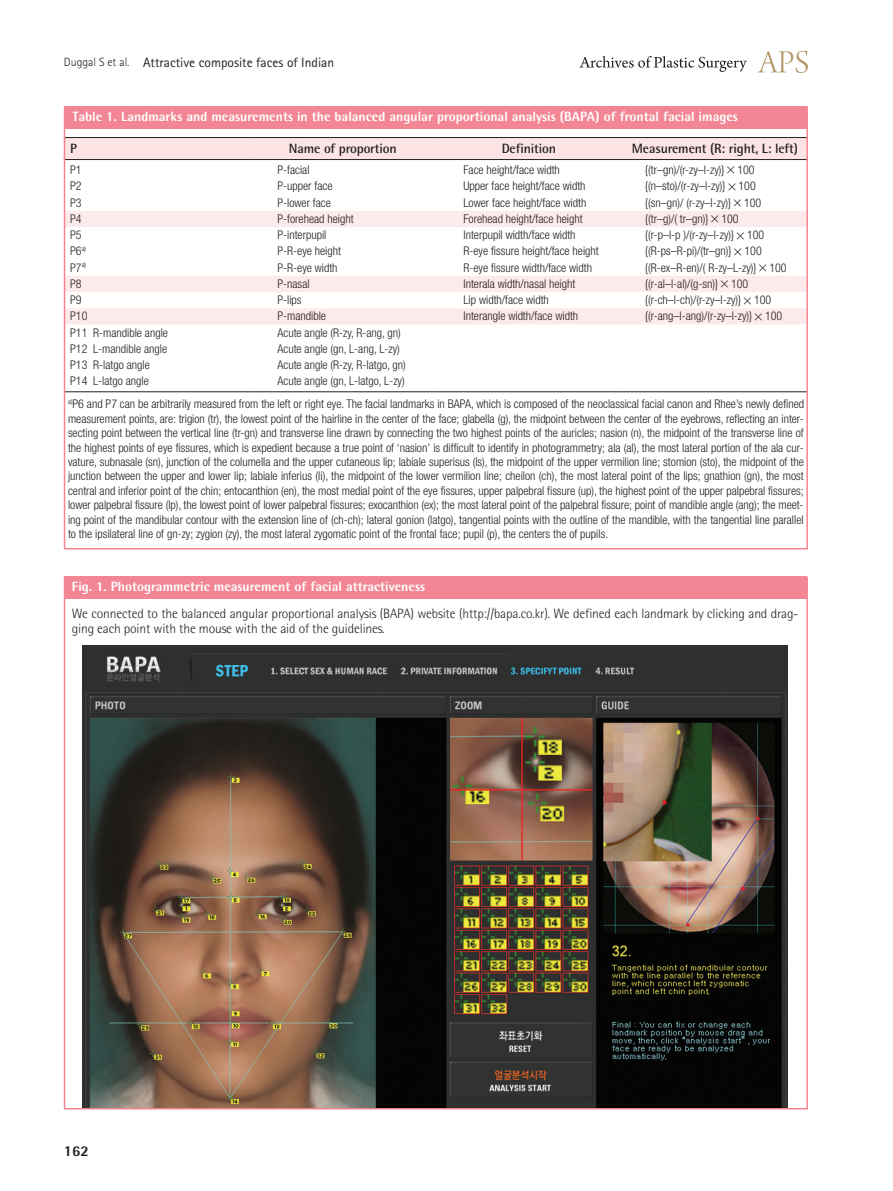
<style>
.page{position:relative;width:893px;height:1191px;background:#fff}
.page>*{position:absolute;margin:0;border:0;box-sizing:border-box;transform-origin:0 0}
.t1{font:800 15px "Rotis Semi Sans Std";color:#231f20}
.그림설명{font:300 13.5px/15px "Rotis Semi Sans Std";letter-spacing:-.01em;color:#231f20}
.표그림제목{font:800 13.5px "Rotis Semi Sans Std";color:#fff}
.표열제목{font:700 13.5px "Rotis Semi Sans Std";letter-spacing:-.01em;color:#231f20}
.하시라_제목{font:13.5px "Rotis Sans Serif Std";color:#231f20}
.표본문{font:300 condensed 12px/14.4px "Helvetica Neue LT Std";color:#231f20}
.s1{font-weight:300;font-size:12px}
.s2{font-family:"Dotum";font-weight:400;font-stretch:normal}
</style>
<div class="page">
<svg style="left:757px;top:51px;width:51px;height:22px"></svg>
<svg style="left:579px;top:56px;width:168px;height:16px"></svg>
<div style="left:67px;top:138px;width:738px;height:21px;background:#fce4e4"></div>
<svg style="left:67px;top:160px;width:738px;height:1px"></svg>
<svg style="left:67px;top:211px;width:738px;height:113px"></svg>
<hr style="left:64px;top:137px;width:186px;height:1px;background:#231f20">
<hr style="left:250px;top:137px;width:186px;height:1px;background:#231f20">
<hr style="left:436px;top:137px;width:186px;height:1px;background:#231f20">
<hr style="left:622px;top:137px;width:186px;height:1px;background:#231f20">
<hr style="left:64px;top:159px;width:186px;height:1px;background:#231f20">
<hr style="left:250px;top:159px;width:186px;height:1px;background:#231f20">
<hr style="left:436px;top:159px;width:186px;height:1px;background:#231f20">
<hr style="left:622px;top:159px;width:186px;height:1px;background:#231f20">
<hr style="left:64px;top:391px;width:186px;height:1px;background:#231f20">
<hr style="left:250px;top:391px;width:186px;height:1px;background:#231f20">
<hr style="left:436px;top:391px;width:186px;height:1px;background:#231f20">
<hr style="left:622px;top:391px;width:186px;height:1px;background:#231f20">
<div style="left:64px;top:106px;width:743px;height:23px;background:#f38694"></div>
<div style="left:64px;top:106px;width:744px;height:443px;border:2px solid #f38694"></div>
<img style="left:83px;top:645px;width:705px;height:461px">
<div style="left:64px;top:577px;width:743px;height:22px;background:#f38694"></div>
<p class="하시라_제목" style="left:64px;top:54px;width:272px"><span class="s1">Duggal S et al.</span> Attractive composite faces of Indian</p>
<p class="표그림제목" style="left:73px;top:108px;width:667px">Table 1. Landmarks and measurements in the balanced angular proportional analysis (BAPA) of frontal facial images</p>
<p class="표열제목" style="left:70px;top:140px;width:8px">P</p>
<p class="표열제목" style="left:289px;top:140px;width:109px">Name of proportion</p>
<p class="표열제목" style="left:502px;top:140px;width:56px">Definition</p>
<p class="표열제목" style="left:632px;top:140px;width:168px">Measurement (R: right, L: left)</p>
<p class="표본문" style="left:70px;top:163px;width:13px">P1</p>
<p class="표본문" style="left:277px;top:163px;width:34px">P-facial</p>
<p class="표본문" style="left:463px;top:163px;width:98px">Face height/face width</p>
<p class="표본문" style="left:645px;top:163px;width:111px">{(tr–gn)/(r-zy–l-zy)}<span class="s2">×</span>100</p>
<p class="표본문" style="left:70px;top:179px;width:13px">P2</p>
<p class="표본문" style="left:277px;top:179px;width:57px">P-upper face</p>
<p class="표본문" style="left:463px;top:179px;width:124px">Upper face height/face width</p>
<p class="표본문" style="left:645px;top:179px;width:112px">{(n–sto)/(r-zy–l-zy)}<span class="s2">×</span>100</p>
<p class="표본문" style="left:70px;top:195px;width:13px">P3</p>
<p class="표본문" style="left:277px;top:195px;width:55px">P-lower face</p>
<p class="표본문" style="left:463px;top:195px;width:124px">Lower face height/face width</p>
<p class="표본문" style="left:645px;top:195px;width:118px">{(sn–gn)/ (r-zy–l-zy)}<span class="s2">×</span>100</p>
<p class="표본문" style="left:70px;top:211px;width:13px">P4</p>
<p class="표본문" style="left:277px;top:211px;width:78px">P-forehead height</p>
<p class="표본문" style="left:463px;top:211px;width:121px">Forehead height/face height</p>
<p class="표본문" style="left:645px;top:211px;width:95px">{(tr–g)/( tr–gn)}<span class="s2">×</span>100</p>
<p class="표본문" style="left:70px;top:228px;width:13px">P5</p>
<p class="표본문" style="left:277px;top:228px;width:51px">P-interpupil</p>
<p class="표본문" style="left:463px;top:228px;width:114px">Interpupil width/face width</p>
<p class="표본문" style="left:645px;top:228px;width:121px">{(r-p–l-p )/(r-zy–l-zy)}<span class="s2">×</span>100</p>
<p class="표본문" style="left:70px;top:244px;width:18px">P6<sup>a)</sup></p>
<p class="표본문" style="left:277px;top:244px;width:65px">P-R-eye height</p>
<p class="표본문" style="left:463px;top:244px;width:137px">R-eye fissure height/face height</p>
<p class="표본문" style="left:645px;top:244px;width:118px">{(R-ps–R-pi)/(tr–gn)}<span class="s2">×</span>100</p>
<p class="표본문" style="left:70px;top:260px;width:18px">P7<sup>a)</sup></p>
<p class="표본문" style="left:277px;top:260px;width:62px">P-R-eye width</p>
<p class="표본문" style="left:463px;top:260px;width:130px">R-eye fissure width/face width</p>
<p class="표본문" style="left:645px;top:260px;width:143px">{(R-ex–R-en)/( R-zy–L-zy)}<span class="s2">×</span>100</p>
<p class="표본문" style="left:70px;top:276px;width:13px">P8</p>
<p class="표본문" style="left:277px;top:276px;width:34px">P-nasal</p>
<p class="표본문" style="left:463px;top:276px;width:113px">Interala width/nasal height</p>
<p class="표본문" style="left:645px;top:276px;width:105px">{(r-al–l-al)/(g-sn)}<span class="s2">×</span>100</p>
<p class="표본문" style="left:70px;top:293px;width:13px">P9</p>
<p class="표본문" style="left:277px;top:293px;width:26px">P-lips</p>
<p class="표본문" style="left:463px;top:293px;width:87px">Lip width/face width</p>
<p class="표본문" style="left:645px;top:293px;width:127px">{(r-ch–l-ch)/(r-zy–l-zy)}<span class="s2">×</span>100</p>
<p class="표본문" style="left:70px;top:309px;width:19px">P10</p>
<p class="표본문" style="left:277px;top:309px;width:50px">P-mandible</p>
<p class="표본문" style="left:463px;top:309px;width:116px">Interangle width/face width</p>
<p class="표본문" style="left:645px;top:309px;width:139px">{(r-ang–l-ang)/(r-zy–l-zy)}<span class="s2">×</span>100</p>
<p class="표본문" style="left:70px;top:325px;width:99px">P11 R-mandible angle</p>
<p class="표본문" style="left:277px;top:325px;width:125px">Acute angle (R-zy, R-ang, gn)</p>
<p class="표본문" style="left:70px;top:341px;width:98px">P12 L-mandible angle</p>
<p class="표본문" style="left:277px;top:341px;width:124px">Acute angle (gn, L-ang, L-zy)</p>
<p class="표본문" style="left:70px;top:358px;width:81px">P13 R-latgo angle</p>
<p class="표본문" style="left:277px;top:358px;width:130px">Acute angle (R-zy, R-latgo, gn)</p>
<p class="표본문" style="left:70px;top:374px;width:80px">P14 L-latgo angle</p>
<p class="표본문" style="left:277px;top:374px;width:129px">Acute angle (gn, L-latgo, L-zy)</p>
<p class="표본문" style="left:68px;top:397px;width:738px"><sup>a)</sup>P6 and P7 can be arbitrarily measured from the left or right eye. The facial landmarks in BAPA, which is composed of the neoclassical facial canon and Rhee’s newly defined measurement points, are: trigion (tr), the lowest point of the hairline in the center of the face; glabella (g), the midpoint between the center of the eyebrows, reflecting an inter&shy;secting point between the vertical line (tr-gn) and transverse line drawn by connecting the two highest points of the auricles; nasion (n), the midpoint of the transverse line of the highest points of eye fissures, which is expedient because a true point of ‘nasion’ is difficult to identify in photogrammetry; ala (al), the most lateral portion of the ala cur&shy;vature, subnasale (sn), junction of the columella and the upper cutaneous lip; labiale superisus (ls), the midpoint of the upper vermilion line; stomion (sto), the midpoint of the junction between the upper and lower lip; labiale inferius (li), the midpoint of the lower vermilion line; cheilon (ch), the most lateral point of the lips; gnathion (gn), the most central and inferior point of the chin; entocanthion (en), the most medial point of the eye fissures, upper palpebral fissure (up), the highest point of the upper palpebral fissures; lower palpebral fissure (lp), the lowest point of lower palpebral fissures; exocanthion (ex); the most lateral point of the palpebral fissure; point of mandible angle (ang); the meet&shy;ing point of the mandibular contour with the extension line of (ch-ch); lateral gonion (latgo), tangential points with the outline of the mandible, with the tangential line parallel to the ipsilateral line of gn-zy; zygion (zy), the most lateral zygomatic point of the frontal face; pupil (p), the centers the of pupils.</p>
<p class="표그림제목" style="left:72px;top:578px;width:355px">Fig. 1. Photogrammetric measurement of facial attractiveness</p>
<p class="그림설명" style="left:72px;top:606px;width:728px">We connected to the balanced angular proportional analysis (BAPA) website (http://bapa.co.kr). We defined each landmark by clicking and drag&shy;ging each point with the mouse with the aid of the guidelines.</p>
<p class="t1" style="left:64px;top:1141px;width:27px">162</p>
</div>
